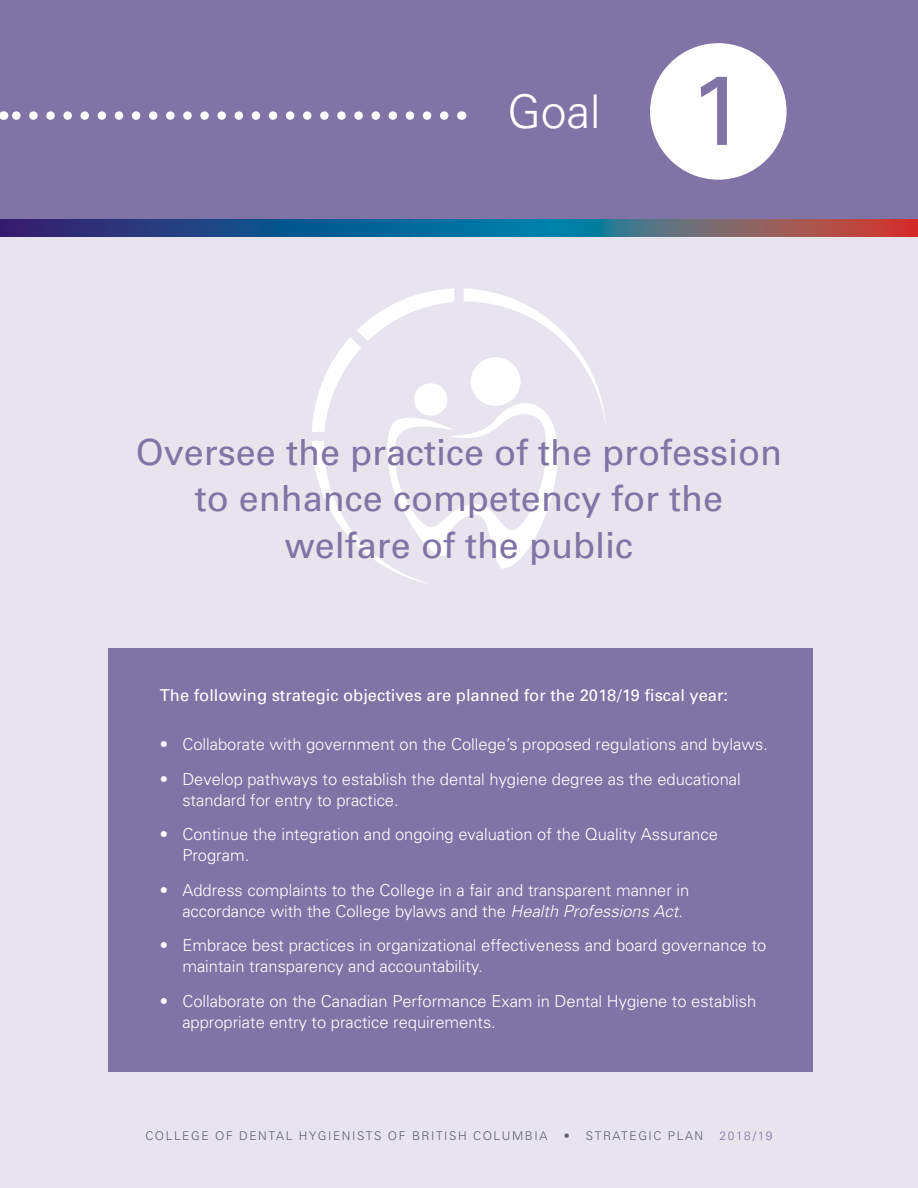
<style>
.page{position:relative;width:918px;height:1188px;background:#fff}
.page>*{position:absolute;margin:0;border:0;box-sizing:border-box;transform-origin:0 0}
.t1{font:300 46.5px "Univers";color:#fff}
.t2{font:36px/46.5px "Univers";color:#8073a6;text-align:center}
.t3{font:300 16.5px/21px "Univers";color:#fff}
.t4{font:16.5px "Univers";color:#fff}
.t5{font:300 12px "Univers";letter-spacing:.13em;color:#5d5e67}
.t6{font:300 12px "Univers";letter-spacing:.13em;color:#8073a6}
.s1{font-weight:400;font-size:98.4px;color:#8073a6}
.s2{font-style:italic}
</style>
<div class="page">
<div style="left:0;top:228px;width:918px;height:960px;background:#e7e4ed"></div>
<svg style="left:312px;top:289px;width:294px;height:294px"></svg>
<svg style="left:380px;top:395px;width:199px;height:174px"></svg>
<div style="left:414px;top:383px;width:33px;height:33px;background:#fff;border-radius:50%"></div>
<div style="left:471px;top:357px;width:50px;height:49px;background:#fff;border-radius:50%"></div>
<div style="left:0;top:0;width:918px;height:228px;background:#8073a6"></div>
<svg style="left:0;top:220px;width:918px;height:16px;background:#3b577e"></svg>
<svg style="left:12px;top:111px;width:432px;height:9px"></svg>
<div style="left:650px;top:43px;width:137px;height:137px;background:#fff;border-radius:50%"></div>
<div style="left:108px;top:648px;width:705px;height:423px;background:#8073a6"></div>
<h1 class="t1" style="left:507px;top:84px;width:237px">Goal <span class="s1">1</span></h1>
<h2 class="t2" style="left:136px;top:428px;width:648px">Oversee the practice of the profession to enhance competency for the welfare of the public</h2>
<p class="t4" style="left:160px;top:685px;width:570px">The following strategic objectives are planned for the 2018/19 fiscal year:</p>
<p class="t3" style="left:160px;top:733px;width:610px">• Collaborate with government on the College’s proposed regulations and bylaws.</p>
<p class="t3" style="left:182px;top:768px;width:560px;text-indent:-23px">• Develop pathways to establish the dental hygiene degree as the educational standard for entry to practice.</p>
<p class="t3" style="left:182px;top:823px;width:537px;text-indent:-23px">• Continue the integration and ongoing evaluation of the Quality Assurance<br>Program.</p>
<p class="t3" style="left:182px;top:879px;width:509px;text-indent:-23px">• Address complaints to the College in a fair and transparent manner in accordance with the College bylaws and the <span class="s2">Health Professions Act</span>.</p>
<p class="t3" style="left:182px;top:934px;width:586px;text-indent:-23px">• Embrace best practices in organizational effectiveness and board governance to maintain transparency and accountability.</p>
<p class="t3" style="left:182px;top:990px;width:575px;text-indent:-23px">• Collaborate on the Canadian Performance Exam in Dental Hygiene to establish appropriate entry to practice requirements.</p>
<p class="t5" style="left:145px;top:1129px;width:404px">COLLEGE OF DENTAL HYGIENISTS OF BRITISH COLUMBIA</p>
<p class="t5" style="left:564px;top:1129px;width:141px">• STRATEGIC PLAN</p>
<p class="t6" style="left:720px;top:1129px;width:55px">2018/19</p>
</div>
